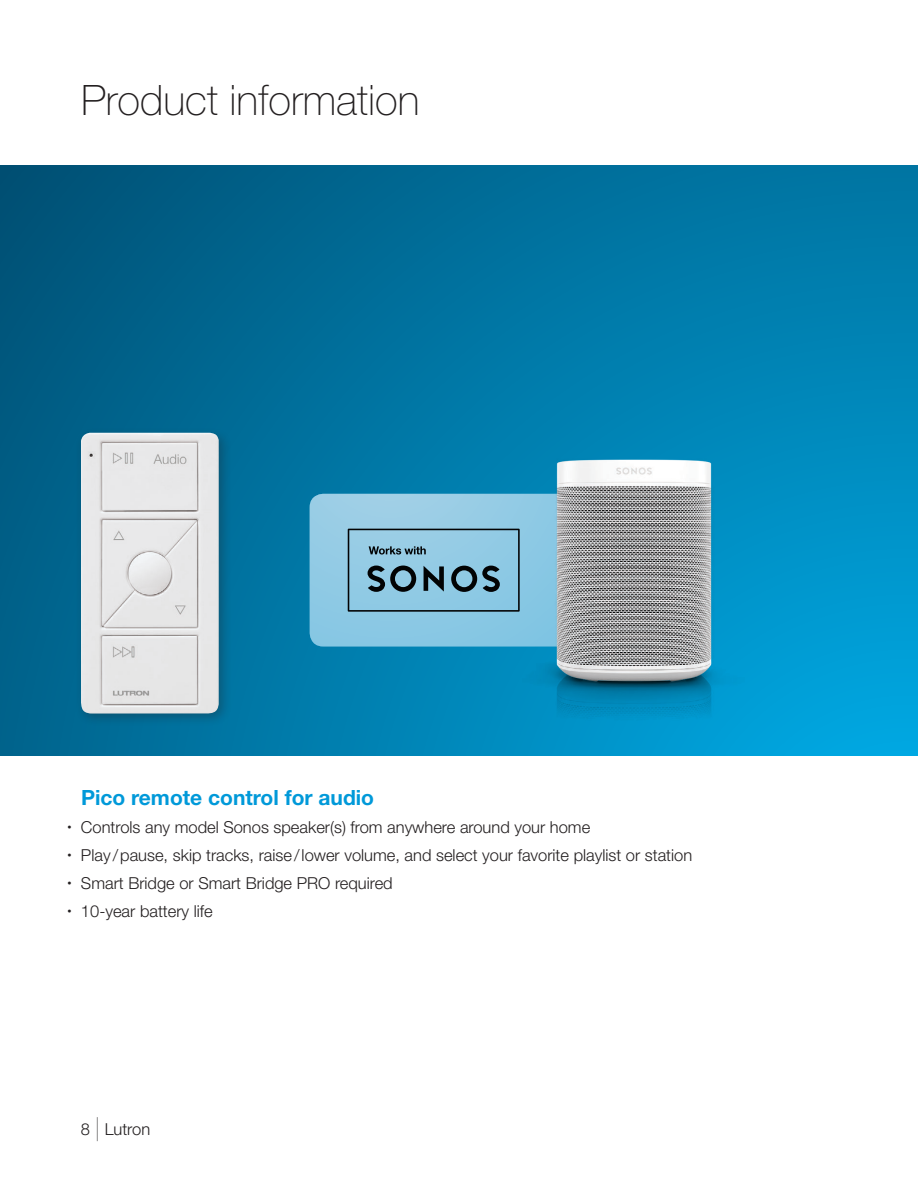
<style>
.page{position:relative;width:918px;height:1188px;background:#fff}
.page>*{position:absolute;margin:0;border:0;box-sizing:border-box;transform-origin:0 0}
.t1{font:100 42px "Helvetica Neue LT Std";color:#231f20}
.t2{font:700 21px "Helvetica Neue LT Std";color:#0099d9}
.t3{font:300 16.5px "Helvetica Neue LT Std";color:#231f20}
.s1{font-weight:200;font-size:24px}
</style>
<div class="page">
<svg style="left:0;top:165px;width:918px;height:591px"></svg>
<svg style="left:310px;top:494px;width:117px;height:153px;fill:#91cae4"></svg>
<div style="left:75px;top:427px;width:157px;height:300px;background:#231f20;opacity:.3"></div>
<img style="left:81px;top:433px;width:138px;height:281px">
<img style="left:427px;top:433px;width:415px;height:296px">
<svg style="left:348px;top:529px;width:172px;height:83px"></svg>
<h1 class="t1" style="left:81px;top:76px;width:340px">Product information</h1>
<p class="t2" style="left:81px;top:784px;width:295px">Pico remote control for audio</p>
<p class="t3" style="left:68px;top:817px;width:524px"><sup>•</sup> Controls any model Sonos speaker(s) from anywhere around your home</p>
<p class="t3" style="left:68px;top:845px;width:626px"><sup>•</sup> Play /pause, skip tracks, raise/lower volume, and select your favorite playlist or station</p>
<p class="t3" style="left:68px;top:873px;width:327px"><sup>•</sup> Smart Bridge or Smart Bridge PRO required</p>
<p class="t3" style="left:68px;top:901px;width:147px"><sup>•</sup> 10-year battery life</p>
<p class="t3" style="left:81px;top:1119px;width:71px">8 <span class="s1">|</span> Lutron</p>
</div>
